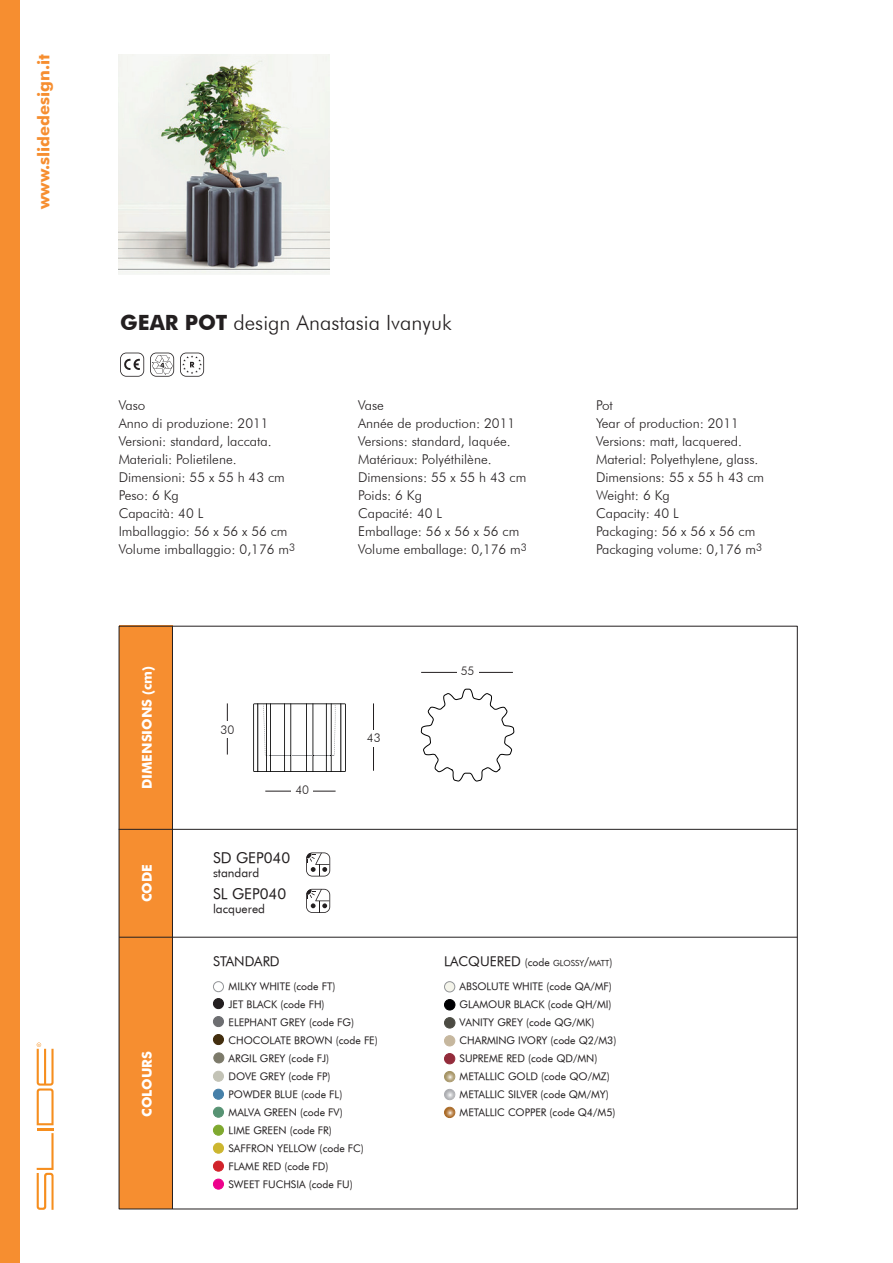
<style>
.page{position:relative;width:893px;height:1263px;background:#fff}
.page>*{position:absolute;margin:0;border:0;box-sizing:border-box;transform-origin:0 0}
.t1{font:300 21px "Futura BT";color:#231f20}
.t2{font:700 16.5px "Futura BT";color:#f68e30}
.t3{font:15px "Futura Book BT";color:#231f20}
.t4{font:300 13.5px/18px "Futura BT";color:#231f20}
.t5{font:700 13.5px "Futura BT";color:#fff}
.t6{font:13.5px "Futura Book BT";color:#231f20}
.t7{font:12px "Futura Book BT";color:#231f20}
.t8{font:300 12px "Futura BT";color:#231f20}
.t9{font:10.5px/18px "Futura Book BT";color:#231f20}
.t10{font:8.4px "Futura Book BT";color:#231f20}
.s1{font-weight:700}
.s2{font-size:13.5px}
.s3{font-size:10.5px}
.s4{font-size:12px}
</style>
<div class="page">
<div style="left:0;top:0;width:20px;height:1263px;background:#f68e30"></div>
<div style="left:119px;top:626px;width:53px;height:583px;background:#f68e30"></div>
<hr style="left:119px;top:829px;width:678px;height:1px;background:#231f20">
<hr style="left:172px;top:626px;width:1px;height:583px;background:#231f20">
<hr style="left:119px;top:937px;width:678px;height:1px;background:#231f20">
<svg style="left:306px;top:852px;width:24px;height:24px"></svg>
<svg style="left:306px;top:889px;width:24px;height:24px"></svg>
<svg style="left:37px;top:1042px;width:17px;height:168px"></svg>
<div style="left:444px;top:982px;width:11px;height:10px;background:#f4f4ea;border-radius:50%"></div>
<div style="left:444px;top:981px;width:11px;height:11px;border:1px solid #939598;border-radius:50%"></div>
<div style="left:444px;top:1017px;width:11px;height:11px;background:#4c4b43;border-radius:50%"></div>
<div style="left:444px;top:1017px;width:11px;height:11px;border:1px solid #4c4c44;border-radius:50%"></div>
<div style="left:444px;top:1036px;width:11px;height:10px;background:#c6b79e;border-radius:50%"></div>
<div style="left:444px;top:1035px;width:11px;height:11px;border:1px solid #c6b79e;border-radius:50%"></div>
<div style="left:444px;top:1053px;width:11px;height:11px;background:#932c3b;border-radius:50%"></div>
<div style="left:444px;top:1053px;width:11px;height:11px;border:1px solid #932c3b;border-radius:50%"></div>
<svg style="left:444px;top:1071px;width:11px;height:11px"></svg>
<div style="left:444px;top:1071px;width:11px;height:11px;border:1px solid #fff;border-radius:50%"></div>
<svg style="left:444px;top:1089px;width:11px;height:11px"></svg>
<div style="left:444px;top:1089px;width:11px;height:11px;border:1px solid #fff;border-radius:50%"></div>
<svg style="left:444px;top:1107px;width:11px;height:10px"></svg>
<div style="left:444px;top:1107px;width:11px;height:11px;border:1px solid #a86824;border-radius:50%"></div>
<div style="left:444px;top:999px;width:11px;height:11px;background:#000002;border-radius:50%"></div>
<div style="left:444px;top:999px;width:11px;height:11px;border:1px solid #000002;border-radius:50%"></div>
<div style="left:213px;top:1107px;width:10px;height:10px;background:#579373;border-radius:50%"></div>
<div style="left:213px;top:1107px;width:11px;height:10px;border:1px solid #579373;border-radius:50%"></div>
<div style="left:213px;top:1161px;width:10px;height:10px;background:#d1232a;border-radius:50%"></div>
<div style="left:213px;top:1161px;width:11px;height:10px;border:1px solid #d1232a;border-radius:50%"></div>
<div style="left:213px;top:981px;width:11px;height:11px;border:1px solid #939598;border-radius:50%"></div>
<div style="left:213px;top:998px;width:10px;height:10px;background:#231f20;border-radius:50%"></div>
<div style="left:213px;top:998px;width:11px;height:11px;border:1px solid #231f20;border-radius:50%"></div>
<div style="left:213px;top:1016px;width:10px;height:10px;background:#6d6e71;border-radius:50%"></div>
<div style="left:213px;top:1016px;width:11px;height:11px;border:1px solid #6d6e71;border-radius:50%"></div>
<div style="left:213px;top:1034px;width:10px;height:10px;background:#432e0e;border-radius:50%"></div>
<div style="left:213px;top:1034px;width:11px;height:11px;border:1px solid #432e0e;border-radius:50%"></div>
<div style="left:214px;top:1053px;width:10px;height:10px;background:#7c7a6a;border-radius:50%"></div>
<div style="left:213px;top:1052px;width:11px;height:11px;border:1px solid #7c7a6a;border-radius:50%"></div>
<div style="left:213px;top:1071px;width:10px;height:10px;background:#c3c3b6;border-radius:50%"></div>
<div style="left:213px;top:1071px;width:11px;height:11px;border:1px solid #c3c3b6;border-radius:50%"></div>
<div style="left:213px;top:1089px;width:10px;height:10px;background:#4680a9;border-radius:50%"></div>
<div style="left:213px;top:1089px;width:11px;height:11px;border:1px solid #4680a9;border-radius:50%"></div>
<div style="left:213px;top:1143px;width:10px;height:10px;background:#ccb62f;border-radius:50%"></div>
<div style="left:213px;top:1143px;width:11px;height:10px;border:1px solid #ccb62f;border-radius:50%"></div>
<div style="left:213px;top:1125px;width:10px;height:10px;background:#7fa92f;border-radius:50%"></div>
<div style="left:213px;top:1125px;width:11px;height:10px;border:1px solid #7fa92f;border-radius:50%"></div>
<div style="left:213px;top:1179px;width:10px;height:10px;background:#ed028c;border-radius:50%"></div>
<div style="left:213px;top:1179px;width:11px;height:10px;border:1px solid #ed028c;border-radius:50%"></div>
<svg style="left:120px;top:353px;width:24px;height:24px"></svg>
<svg style="left:150px;top:353px;width:24px;height:24px"></svg>
<svg style="left:180px;top:353px;width:24px;height:24px"></svg>
<hr style="left:373px;top:703px;width:1px;height:68px;background:#231f20">
<hr style="left:227px;top:703px;width:1px;height:51px;background:#231f20">
<svg style="left:253px;top:703px;width:93px;height:69px"></svg>
<hr style="left:265px;top:791px;width:71px;height:1px;background:#231f20">
<div style="left:213px;top:722px;width:29px;height:16px;background:#fff"></div>
<div style="left:359px;top:730px;width:29px;height:16px;background:#fff"></div>
<div style="left:291px;top:785px;width:22px;height:12px;background:#fff"></div>
<svg style="left:421px;top:625px;width:94px;height:157px"></svg>
<div style="left:457px;top:666px;width:22px;height:12px;background:#fff"></div>
<img style="left:119px;top:54px;width:210px;height:220px">
<p class="t2" style="left:37px;top:209px;width:156px;rotate:-90deg">www.slidedesign.it</p>
<h1 class="t1" style="left:120px;top:314px;width:333px"><span class="s1">GEAR POT</span> design Anastasia Ivanyuk</h1>
<p class="t4" style="left:119px;top:397px;width:178px">Vaso<br>Anno di produzione: 2011<br>Versioni: standard, laccata.<br>Materiali: Polietilene.<br>Dimensioni: 55 x 55 h 43 cm<br>Peso: 6 Kg<br>Capacità: 40 L<br>Imballaggio: 56 x 56 x 56 cm<br>Volume imballaggio: 0,176 m<sup>3</sup></p>
<p class="t4" style="left:358px;top:397px;width:170px">Vase<br>Année de production: 2011<br>Versions: standard, laquée.<br>Matériaux: Polyéthilène.<br>Dimensions: 55 x 55 h 43 cm<br>Poids: 6 Kg<br>Capacité: 40 L<br>Emballage: 56 x 56 x 56 cm<br>Volume emballage: 0,176 m<sup>3</sup></p>
<p class="t4" style="left:596px;top:397px;width:170px">Pot<br>Year of production: 2011<br>Versions: matt, lacquered.<br>Material: Polyethylene, glass.<br>Dimensions: 55 x 55 h 43 cm<br>Weight: 6 Kg<br>Capacity: 40 L<br>Packaging: 56 x 56 x 56 cm<br>Packaging volume: 0,176 m<sup>3</sup></p>
<p class="t5" style="left:142px;top:789px;width:125px;rotate:-90deg">DIMENSIONS (cm)</p>
<p class="t5" style="left:142px;top:902px;width:40px;rotate:-90deg">CODE</p>
<p class="t5" style="left:142px;top:1117px;width:67px;rotate:-90deg">COLOURS</p>
<p class="t8" style="left:220px;top:725px;width:15px">30</p>
<p class="t8" style="left:295px;top:785px;width:15px">40</p>
<p class="t3" style="left:213px;top:852px;width:79px">SD GEP040</p>
<p class="t7" style="left:213px;top:867px;width:48px">standard</p>
<p class="t3" style="left:213px;top:888px;width:75px">SL GEP040</p>
<p class="t7" style="left:213px;top:904px;width:53px">lacquered</p>
<p class="t8" style="left:367px;top:733px;width:15px">43</p>
<p class="t6" style="left:213px;top:956px;width:68px">STANDARD</p>
<p class="t9" style="left:229px;top:978px;width:151px">MILKY WHITE (code FT)<br>JET BLACK (code FH)<br>ELEPHANT GREY (code FG)<br>CHOCOLATE BROWN (code FE)<br>ARGIL GREY (code FJ)<br>DOVE GREY (code FP)<br>POWDER BLUE (code FL)<br>MALVA GREEN (code FV)<br>LIME GREEN (code FR)<br>SAFFRON YELLOW (code FC)<br>FLAME RED (code FD)<br>SWEET FUCHSIA (code FU)</p>
<p class="t8" style="left:461px;top:666px;width:15px">55</p>
<p class="t10" style="left:444px;top:960px;width:170px"><span class="s2">LACQUERED</span> <span class="s3">(code</span> GLOSSY<span class="s4">/</span>MATT<span class="s3">)</span></p>
<p class="t9" style="left:460px;top:978px;width:158px">ABSOLUTE WHITE (code QA/MF)<br>GLAMOUR BLACK (code QH/MI)<br>VANITY GREY (code QG/MK)<br>CHARMING IVORY (code Q2/M3)<br>SUPREME RED (code QD/MN)<br>METALLIC GOLD (code QO/MZ)<br>METALLIC SILVER (code QM/MY)<br>METALLIC COPPER (code Q4/M5)</p>
</div>
